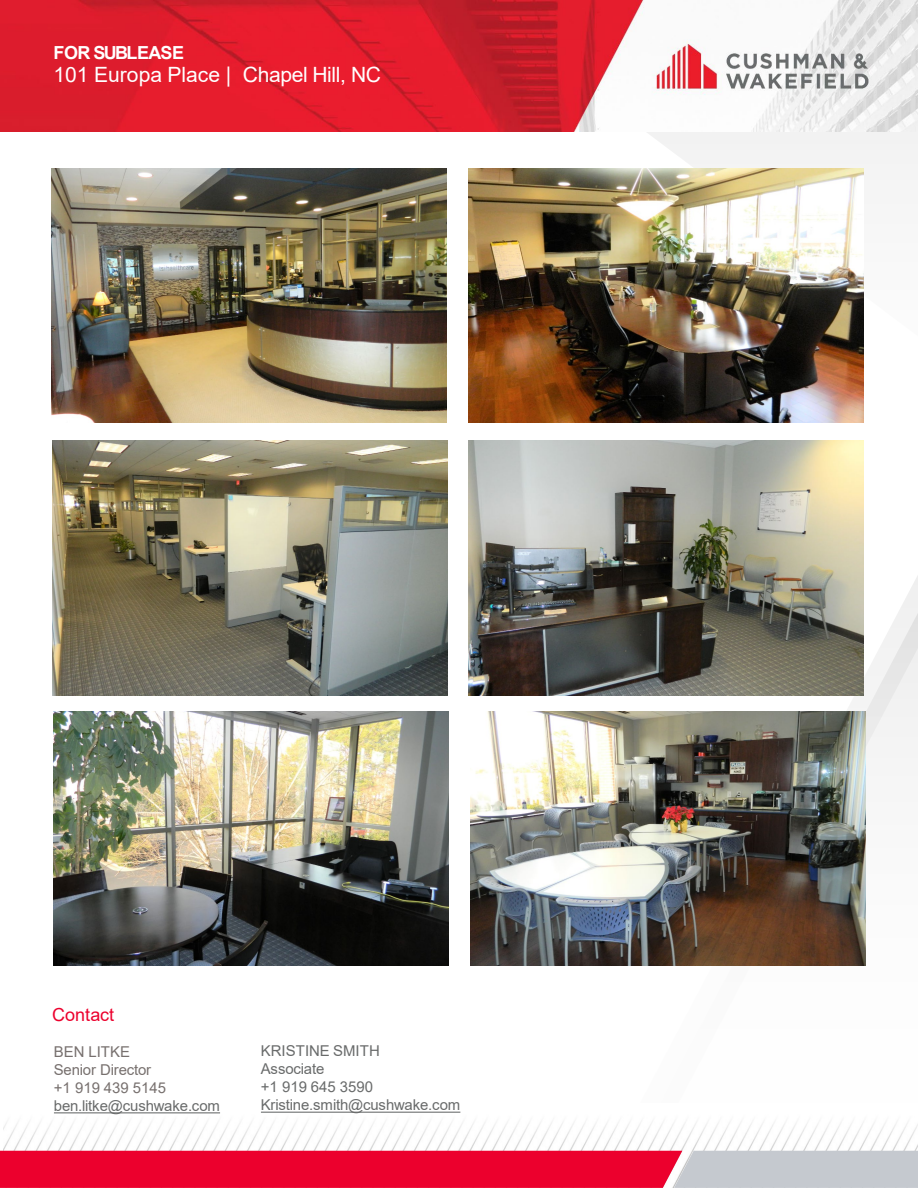
<style>
.page{position:relative;width:918px;height:1188px;background:#fff}
.page>*{position:absolute;margin:0;border:0;box-sizing:border-box;transform-origin:0 0}
.t1{font:21px "Arial";color:#fff}
.t2{font:700 18px "Arial";letter-spacing:-.03em;color:#fff}
.t3{font:18px "Arial";color:#ec002d}
.t4{font:15px/18px "Arial";letter-spacing:-.005em;color:#696b6b}
.t5{font:15px/18px "Arial";letter-spacing:-.005em;color:#77706e}
</style>
<div class="page">
<svg style="left:849px;top:576px;width:69px;height:182px"></svg>
<img style="left:4px;top:1111px;width:914px;height:40px">
<svg style="left:0;top:1151px;width:918px;height:37px;background:#e23658"></svg>
<svg style="left:54px;top:1112px;width:166px;height:1px"></svg>
<svg style="left:261px;top:1112px;width:199px;height:1px"></svg>
<svg style="left:470px;top:131px;width:448px;height:49px"></svg>
<img style="left:0;top:0;width:918px;height:131px">
<img style="left:51px;top:168px;width:396px;height:255px">
<img style="left:468px;top:168px;width:396px;height:255px">
<img style="left:52px;top:440px;width:395px;height:256px">
<img style="left:468px;top:440px;width:396px;height:256px">
<img style="left:470px;top:711px;width:396px;height:255px">
<img style="left:53px;top:711px;width:396px;height:255px">
<p class="t2" style="left:54px;top:40px;width:132px">FOR SUBLEASE</p>
<p class="t1" style="left:54px;top:61px;width:329px">101 Europa Place | Chapel Hill, NC</p>
<p class="t3" style="left:52px;top:1003px;width:63px">Contact</p>
<p class="t5" style="left:54px;top:1042px;width:114px">BEN LITKE<br>Senior Director +1 919 439 5145</p>
<p class="t4" style="left:54px;top:1096px;width:167px">ben.litke@cushwake.com</p>
<p class="t4" style="left:261px;top:1042px;width:201px">KRISTINE SMITH<br>Associate<br>+1 919 645 3590<br>Kristine.smith@cushwake.com</p>
</div>
